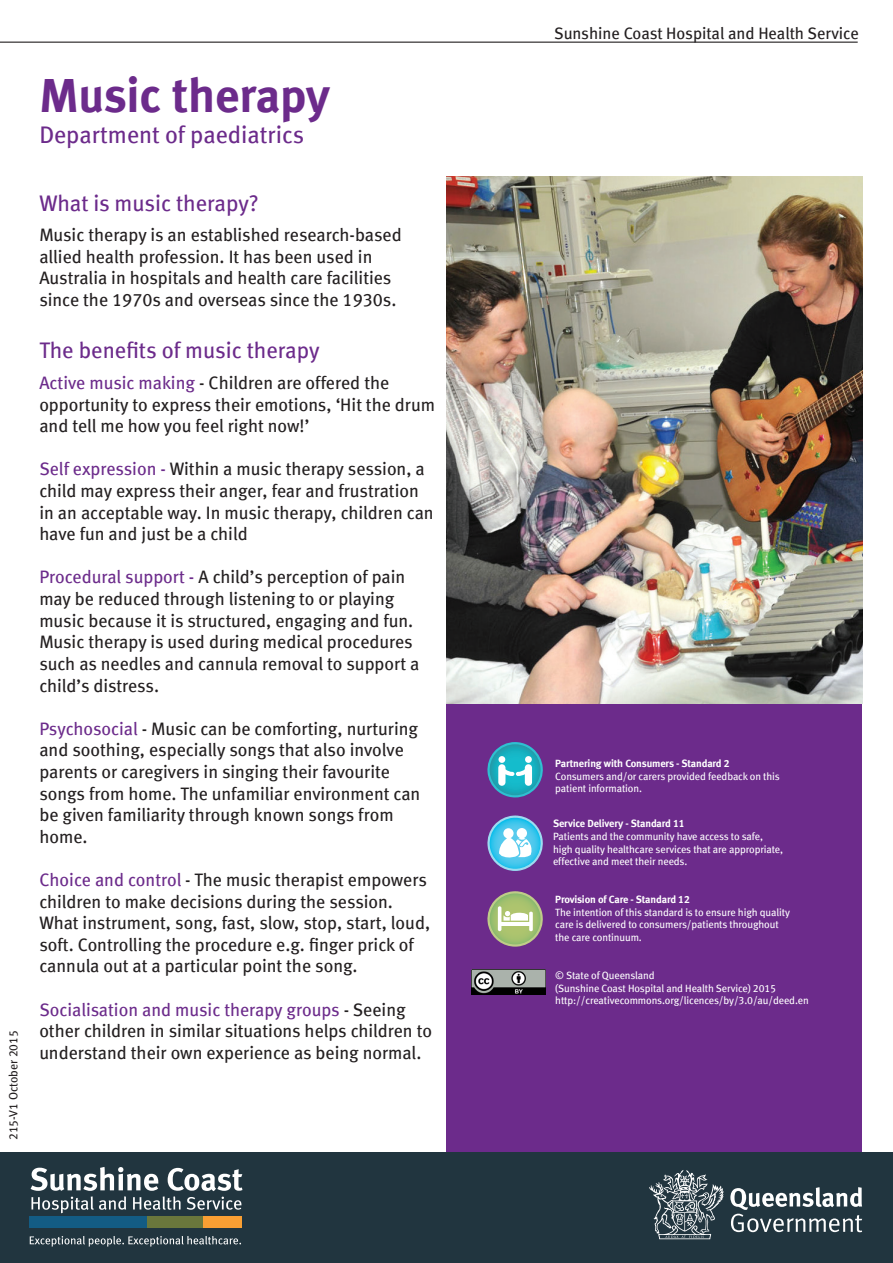
<style>
.page{position:relative;width:893px;height:1263px;background:#fff}
.page>*{position:absolute;margin:0;border:0;box-sizing:border-box;transform-origin:0 0}
.t1{font:48px "Meta Bold LF";letter-spacing:-.005em;color:#6c2b8b}
.t2{font:24px "Meta Book LF";color:#6c2b8b}
.t3{font:22.5px "Meta Book LF";color:#6c2b8b}
.t4{font:18px/21.6px "Meta Book LF";color:#231f20}
.t5{font:16.5px "Meta Book LF";color:#231f20}
.t6{font:12px "Meta Book LF";color:#231f20}
.t7{font:10.5px/12.6px "Meta Book LF";letter-spacing:-.01em;color:#fff}
.t8{font:10.5px "Meta Bold LF";letter-spacing:-.01em;color:#fff}
.s1{color:#6c2b8b}
.s2{font-family:"Meta Bold LF"}
</style>
<div class="page">
<hr style="left:0;top:42px;width:858px;height:1px;background:#231f20">
<div style="left:446px;top:704px;width:416px;height:527px;background:#6c2b8b"></div>
<img style="left:472px;top:969px;width:73px;height:26px">
<svg style="left:487px;top:742px;width:56px;height:55px"></svg>
<svg style="left:487px;top:891px;width:56px;height:56px"></svg>
<svg style="left:487px;top:815px;width:56px;height:56px"></svg>
<img style="left:446px;top:176px;width:416px;height:528px">
<div style="left:0;top:1152px;width:893px;height:111px;background:#21353f"></div>
<div style="left:29px;top:1217px;width:119px;height:11px;background:#135c84"></div>
<div style="left:148px;top:1217px;width:56px;height:11px;background:#6a773c"></div>
<div style="left:203px;top:1217px;width:39px;height:11px;background:#f99f33"></div>
<svg style="left:31px;top:1167px;width:211px;height:46px"></svg>
<svg style="left:30px;top:1236px;width:211px;height:11px"></svg>
<svg style="left:730px;top:1187px;width:132px;height:45px"></svg>
<svg style="left:649px;top:1170px;width:75px;height:69px"></svg>
<p class="t6" style="left:6px;top:1140px;width:111px;rotate:-90deg">215-V1 October 2015</p>
<p class="t1" style="left:39px;top:67px;width:292px">Music therapy</p>
<p class="t2" style="left:39px;top:121px;width:266px">Department of paediatrics</p>
<p class="t3" style="left:39px;top:190px;width:221px">What is music therapy?</p>
<p class="t4" style="left:39px;top:224px;width:364px">Music therapy is an established research-based allied health profession. It has been used in Australia in hospitals and health care facilities since the 1970s and overseas since the 1930s.</p>
<p class="t3" style="left:39px;top:337px;width:282px">The benefits of music therapy</p>
<p class="t4" style="left:39px;top:372px;width:397px"><span class="s1">Active music making</span> - Children are offered the opportunity to express their emotions, ‘Hit the drum and tell me how you feel right now!’</p>
<p class="t4" style="left:39px;top:458px;width:396px"><span class="s1">Self expression -</span> Within a music therapy session, a child may express their anger, fear and frustration in an acceptable way. In music therapy, children can have fun and just be a child</p>
<p class="t4" style="left:39px;top:566px;width:382px"><span class="s1">Procedural support -</span> A child’s perception of pain may be reduced through listening to or playing music because it is structured, engaging and fun.<br>Music therapy is used during medical procedures such as needles and cannula removal to support a child’s distress.</p>
<p class="t4" style="left:39px;top:717px;width:383px"><span class="s1">Psychosocial</span> - Music can be comforting, nurturing and soothing, especially songs that also involve parents or caregivers in singing their favourite songs from home. The unfamiliar environment can be given familiarity through known songs from home.</p>
<p class="t4" style="left:39px;top:869px;width:392px"><span class="s1">Choice and control</span> - The music therapist empowers children to make decisions during the session.<br>What instrument, song, fast, slow, stop, start, loud, soft. Controlling the procedure e.g. finger prick of cannula out at a particular point the song.</p>
<p class="t4" style="left:39px;top:998px;width:394px"><span class="s1">Socialisation and music therapy groups</span> - Seeing other children in similar situations helps children to understand their own experience as being normal.</p>
<p class="t5" style="left:554px;top:23px;width:306px">Sunshine Coast Hospital and Health Service</p>
<p class="t7" style="left:555px;top:757px;width:226px"><span class="s2">Partnering with Consumers - Standard 2<br></span>Consumers and/or carers provided feedback on this patient information.</p>
<p class="t8" style="left:553px;top:817px;width:133px">Service Delivery - Standard 11</p>
<p class="t7" style="left:553px;top:830px;width:232px">Patients and the community have access to safe, high quality healthcare services that are appropriate, effective and meet their needs.</p>
<p class="t8" style="left:555px;top:893px;width:136px">Provision of Care - Standard 12</p>
<p class="t7" style="left:555px;top:905px;width:236px">The intention of this standard is to ensure high quality care is delivered to consumers/patients throughout the care continuum.</p>
<p class="t7" style="left:555px;top:969px;width:255px">© State of Queensland<br>(Sunshine Coast Hospital and Health Service) 2015 http://creativecommons.org/licences/by/3.0/au/deed.en</p>
</div>
